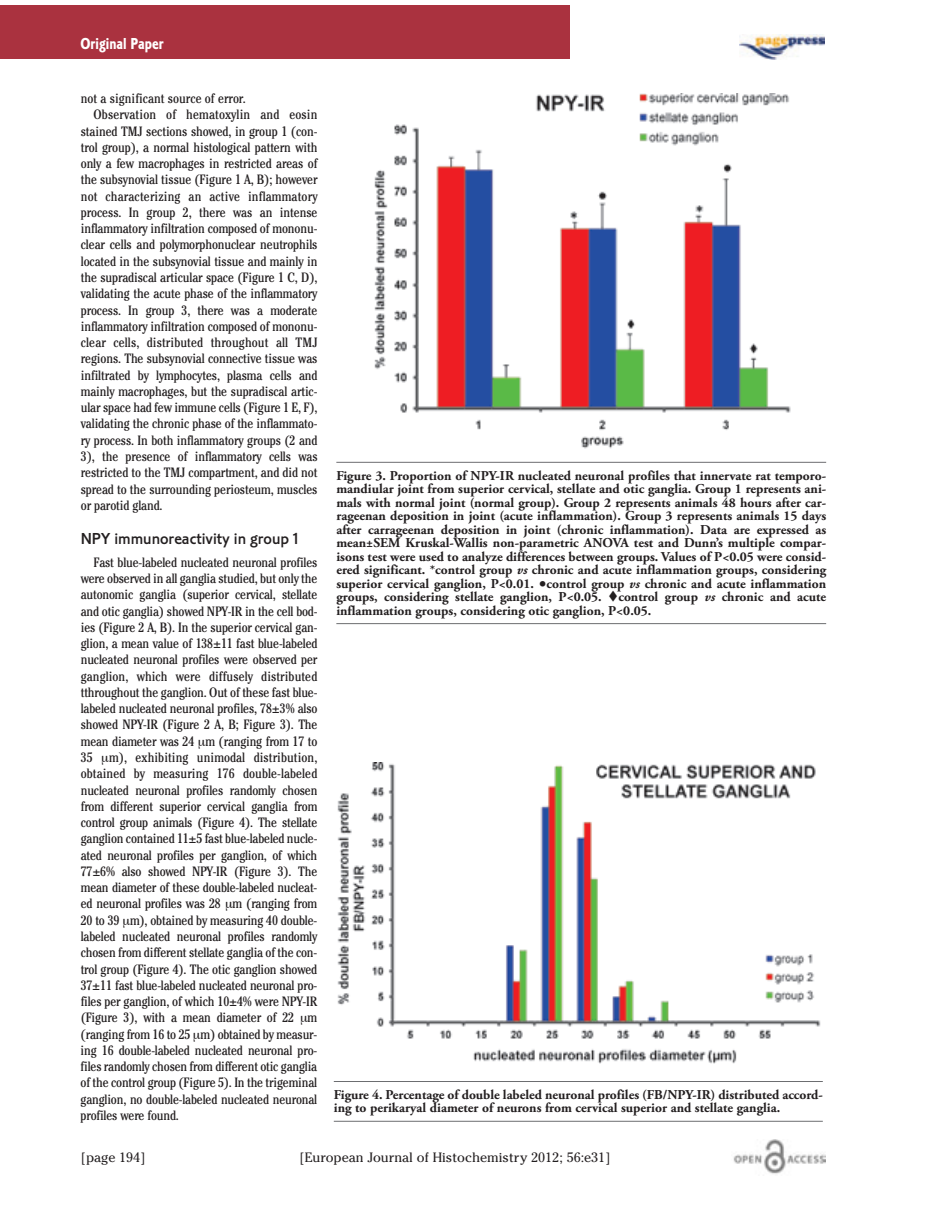
<style>
.page{position:relative;width:927px;height:1225px;background:#fff}
.page>*{position:absolute;margin:0;border:0;box-sizing:border-box;transform-origin:0 0}
.t1{font:16.5px "Corinthian Medium Plain";color:#231f20}
.t2{font:16.5px "Corinthian Bold Condensed Plain";color:#fff}
.t3{font:condensed 13.5px/16.2px "Cheltenham";letter-spacing:-.01em;color:#231f20;text-align:justify}
.t4{font:700 13.5px/13.5px "Adobe Garamond Pro";color:#231f20;text-align:justify}
.t5{font:condensed 13.5px "Cheltenham";letter-spacing:.01em;color:#231f20}
.t6{font:13.5px "Cheltenham";color:#231f20}
.s1{font-style:italic}
.s2{font-family:"Lucida Grande";font-weight:400}
</style>
<div class="page">
<div style="left:0;top:6px;width:570px;height:53px;background:#aa323f"></div>
<img style="left:733px;top:1140px;width:92px;height:34px">
<img style="left:740px;top:34px;width:84px;height:26px">
<img style="left:374px;top:94px;width:417px;height:355px">
<hr style="left:336px;top:462px;width:490px;height:1px;background:#6c6d70">
<hr style="left:336px;top:623px;width:490px;height:1px;background:#6c6d70">
<img style="left:337px;top:762px;width:484px;height:301px">
<hr style="left:334px;top:1081px;width:489px;height:1px;background:#6c6d70">
<hr style="left:334px;top:1121px;width:489px;height:1px;background:#6c6d70">
<p class="t2" style="left:80px;top:38px;width:85px">Original Paper</p>
<p class="t3" style="left:81px;top:92px;width:166px">not a significant source of error.</p>
<p class="t5" style="left:94px;top:110px;width:226px">Observation of hematoxylin and eosin</p>
<p class="t3" style="left:81px;top:124px;width:238px">stained TMJ sections showed, in group 1 (con-</p>
<p class="t3" style="left:81px;top:140px;width:238px">trol group), a normal histological pattern with</p>
<p class="t3" style="left:81px;top:157px;width:238px">only a few macrophages in restricted areas of</p>
<p class="t3" style="left:81px;top:173px;width:238px">the subsynovial tissue (Figure 1 A, B); however</p>
<p class="t5" style="left:81px;top:191px;width:238px">not characterizing an active inflammatory</p>
<p class="t3" style="left:81px;top:205px;width:238px">process. In group 2, there was an intense</p>
<p class="t3" style="left:81px;top:222px;width:238px">inflammatory infiltration composed of mononu-</p>
<p class="t3" style="left:81px;top:238px;width:238px">clear cells and polymorphonuclear neutrophils</p>
<p class="t3" style="left:81px;top:254px;width:238px">located in the subsynovial tissue and mainly in</p>
<p class="t3" style="left:81px;top:270px;width:238px">the supradiscal articular space (Figure 1 C, D),</p>
<p class="t3" style="left:81px;top:287px;width:238px">validating the acute phase of the inflammatory</p>
<p class="t3" style="left:81px;top:303px;width:238px">process. In group 3, there was a moderate</p>
<p class="t3" style="left:81px;top:319px;width:238px">inflammatory infiltration composed of mononu-</p>
<p class="t3" style="left:81px;top:336px;width:238px">clear cells, distributed throughout all TMJ</p>
<p class="t3" style="left:81px;top:352px;width:238px">regions. The subsynovial connective tissue was</p>
<p class="t3" style="left:81px;top:368px;width:238px">infiltrated by lymphocytes, plasma cells and</p>
<p class="t3" style="left:81px;top:384px;width:238px">mainly macrophages, but the supradiscal artic-</p>
<p class="t3" style="left:81px;top:401px;width:238px">ular space had few immune cells (Figure 1 E, F),</p>
<p class="t3" style="left:81px;top:417px;width:238px">validating the chronic phase of the inflammato-</p>
<p class="t3" style="left:81px;top:433px;width:238px">ry process. In both inflammatory groups (2 and</p>
<p class="t3" style="left:81px;top:449px;width:238px">3), the presence of inflammatory cells was</p>
<p class="t3" style="left:81px;top:466px;width:238px">restricted to the TMJ compartment, and did not</p>
<p class="t3" style="left:81px;top:482px;width:238px">spread to the surrounding periosteum, muscles</p>
<p class="t3" style="left:81px;top:498px;width:83px">or parotid gland.</p>
<p class="t1" style="left:81px;top:533px;width:219px">NPY immunoreactivity in group 1</p>
<p class="t3" style="left:81px;top:555px;width:238px;text-indent:13px">Fast blue-labeled nucleated neuronal profiles were observed in all ganglia studied, but only the autonomic ganglia (superior cervical, stellate and otic ganglia) showed NPY-IR in the cell bod&shy;ies (Figure 2 A, B). In the superior cervical gan&shy;glion, a mean value of 138±11 fast blue-labeled nucleated neuronal profiles were observed per ganglion, which were diffusely distributed tthroughout the ganglion. Out of these fast blue&shy;labeled nucleated neuronal profiles, 78±3% also showed NPY-IR (Figure 2 A, B; Figure 3). The mean diameter was 24 m (ranging from 17 to 35 m), exhibiting unimodal distribution, obtained by measuring 176 double-labeled nucleated neuronal profiles randomly chosen from different superior cervical ganglia from control group animals (Figure 4). The stellate ganglion contained 11±5 fast blue-labeled nucle&shy;ated neuronal profiles per ganglion, of which 77±6% also showed NPY-IR (Figure 3). The mean diameter of these double-labeled nucleat&shy;ed neuronal profiles was 28 m (ranging from 20 to 39 m), obtained by measuring 40 double&shy;labeled nucleated neuronal profiles randomly chosen from different stellate ganglia of the con&shy;trol group (Figure 4). The otic ganglion showed 37±11 fast blue-labeled nucleated neuronal pro&shy;files per ganglion, of which 10±4% were NPY-IR (Figure 3), with a mean diameter of 22 m (ranging from 16 to 25 m) obtained by measur&shy;ing 16 double-labeled nucleated neuronal pro&shy;files randomly chosen from different otic ganglia of the control group (Figure 5). In the trigeminal ganglion, no double-labeled nucleated neuronal profiles were found.</p>
<p class="t4" style="left:336px;top:470px;width:491px">Figure 3. Proportion of NPY-IR nucleated neuronal profiles that innervate rat temporo&shy;mandiular joint from superior cervical, stellate and otic ganglia. Group 1 represents ani&shy;mals with normal joint (normal group). Group 2 represents animals 48 hours after car&shy;rageenan deposition in joint (acute inflammation). Group 3 represents animals 15 days after carrageenan deposition in joint (chronic inflammation). Data are expressed as mean±SEM Kruskal-Wallis non-parametric ANOVA test and Dunn’s multiple compar&shy;isons test were used to analyze differences between groups. Values of P&lt;0.05 were consid&shy;ered significant. *control group <span class="s1">vs</span> chronic and acute inflammation groups, considering superior cervical ganglion, P&lt;0.01. <span class="s2">●</span>control group <span class="s1">vs</span> chronic and acute inflammation groups, considering stellate ganglion, P&lt;0.05. ▼control group <span class="s1">vs</span> chronic and acute inflammation groups, considering otic ganglion, P&lt;0.05.</p>
<p class="t4" style="left:334px;top:1089px;width:491px">Figure 4. Percentage of double labeled neuronal profiles (FB/NPY-IR) distributed accord&shy;ing to perikaryal diameter of neurons from cervical superior and stellate ganglia.</p>
<p class="t6" style="left:81px;top:1149px;width:66px">[page 194]</p>
<p class="t6" style="left:299px;top:1149px;width:313px">[European Journal of Histochemistry 2012; 56:e31]</p>
</div>
